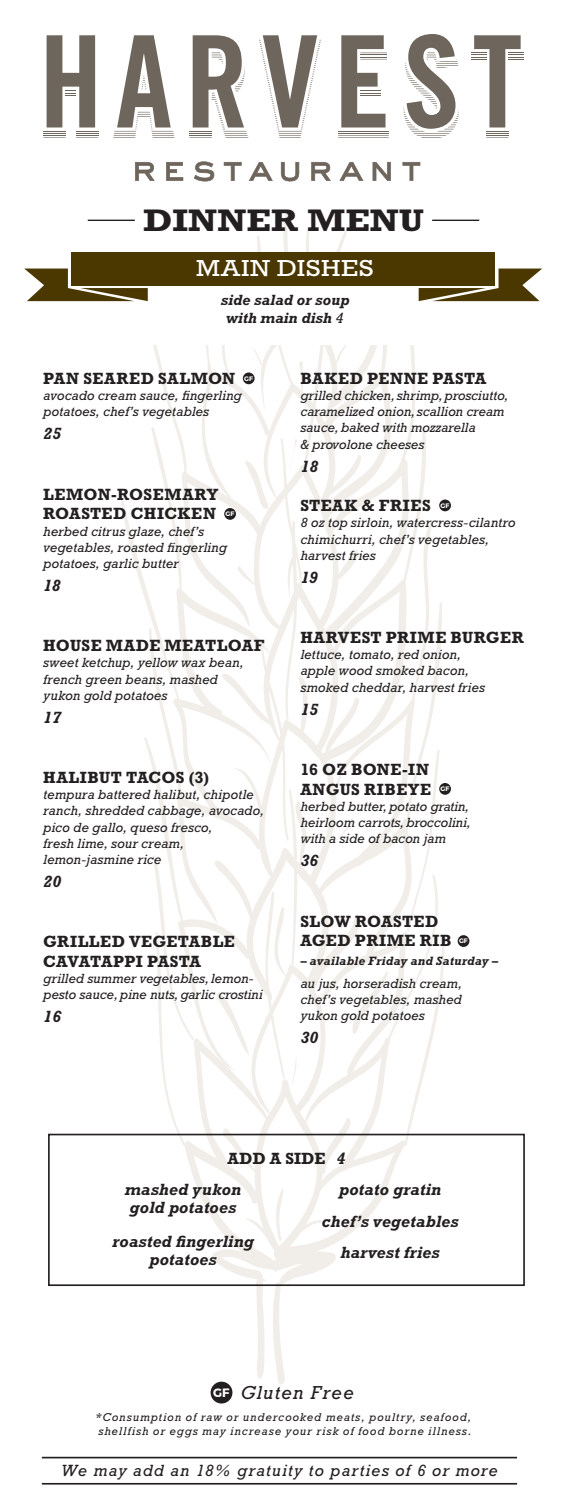
<style>
.page{position:relative;width:567px;height:1512px;background:#fff}
.page>*{position:absolute;margin:0;border:0;box-sizing:border-box;transform-origin:0 0}
.t1{font:700 31.65px "Rockwell Std";color:#231f20;scale:1.16 1}
.t2{font:23.55px "Rockwell Std";letter-spacing:.025em;color:#fff;scale:1.16 1}
.t3{font:italic 19.05px "Rockwell Std";letter-spacing:.06em;color:#231f20}
.t4{font:700 16.5px/19.8px "Rockwell Std";letter-spacing:.025em;color:#231f20}
.t5{font:italic 700 16.5px/31.2px "Rockwell Std";letter-spacing:.01em;color:#231f20;text-align:center}
.t6{font:italic 16.5px "Rockwell Std";letter-spacing:.065em;color:#231f20}
.t7{font:italic 700 15px/18px "Rockwell Std";color:#231f20;text-align:center}
.t8{font:italic 13.5px/16.2px "Rockwell Std";letter-spacing:.005em;color:#231f20}
.t9{font:italic 700 12.3px "Rockwell Std";letter-spacing:.02em;color:#231f20}
.t10{font:italic 11.55px/13.8px "Rockwell Std";letter-spacing:.085em;color:#231f20}
.t11{font:700 6.6px "Montserrat";color:#fff}
.s1{font-weight:400}
.s2{font-style:normal}
.s3{font-family:"Montserrat";font-weight:700;font-style:normal;font-size:12.15px;color:#fff}
</style>
<div class="page">
<hr style="left:88px;top:220px;width:47px;height:1px;background:#231f20">
<hr style="left:432px;top:220px;width:47px;height:1px;background:#231f20">
<svg style="left:119px;top:214px;width:329px;height:38px"></svg>
<svg style="left:121px;top:345px;width:329px;height:1043px"></svg>
<svg style="left:290px;top:438px;width:8px;height:32px"></svg>
<svg style="left:253px;top:347px;width:9px;height:19px"></svg>
<svg style="left:152px;top:855px;width:42px;height:185px"></svg>
<svg style="left:407px;top:749px;width:33px;height:183px"></svg>
<svg style="left:113px;top:35px;width:62px;height:103px"></svg>
<svg style="left:189px;top:35px;width:59px;height:103px"></svg>
<svg style="left:259px;top:35px;width:62px;height:103px"></svg>
<svg style="left:341px;top:35px;width:46px;height:93px"></svg>
<hr style="left:338px;top:131px;width:51px;height:1px;background:#6e655c">
<hr style="left:338px;top:133px;width:51px;height:1px;background:#6e655c">
<hr style="left:338px;top:135px;width:51px;height:1px;background:#6e655c">
<svg style="left:338px;top:137px;width:51px;height:1px"></svg>
<svg style="left:403px;top:34px;width:56px;height:104px"></svg>
<svg style="left:471px;top:35px;width:53px;height:103px"></svg>
<svg style="left:43px;top:35px;width:55px;height:103px"></svg>
<svg style="left:135px;top:162px;width:20px;height:19px"></svg>
<svg style="left:166px;top:162px;width:17px;height:19px"></svg>
<svg style="left:194px;top:161px;width:20px;height:20px"></svg>
<svg style="left:224px;top:162px;width:18px;height:19px"></svg>
<svg style="left:249px;top:162px;width:24px;height:19px"></svg>
<svg style="left:281px;top:162px;width:18px;height:19px"></svg>
<svg style="left:311px;top:162px;width:20px;height:19px"></svg>
<svg style="left:339px;top:162px;width:24px;height:19px"></svg>
<svg style="left:373px;top:162px;width:18px;height:19px"></svg>
<svg style="left:403px;top:162px;width:17px;height:19px"></svg>
<div style="left:71px;top:252px;width:424px;height:33px;background:#4a3800"></div>
<svg style="left:419px;top:269px;width:123px;height:32px"></svg>
<svg style="left:25px;top:269px;width:123px;height:32px"></svg>
<div style="left:243px;top:372px;width:12px;height:12px;background:#231f20;border-radius:50%"></div>
<div style="left:458px;top:935px;width:11px;height:12px;background:#231f20;border-radius:50%"></div>
<div style="left:48px;top:1134px;width:477px;height:152px;border:2px solid #231f20"></div>
<div style="left:224px;top:508px;width:12px;height:12px;background:#231f20;border-radius:50%"></div>
<div style="left:439px;top:500px;width:12px;height:11px;background:#231f20;border-radius:50%"></div>
<hr style="left:42px;top:1457px;width:475px;height:1px;background:#231f20">
<hr style="left:42px;top:1483px;width:475px;height:2px;background:#231f20">
<div style="left:439px;top:783px;width:12px;height:12px;background:#231f20;border-radius:50%"></div>
<div style="left:211px;top:1382px;width:21px;height:22px;background:#231f20;border-radius:50%"></div>
<h1 class="t1" style="left:143px;top:201px;width:244px">DINNER MENU</h1>
<h2 class="t2" style="left:196px;top:255px;width:155px">MAIN DISHES</h2>
<p class="t7" style="left:221px;top:291px;width:130px">side salad or soup with main dish <span class="s1">4</span></p>
<p class="t4" style="left:43px;top:368px;width:194px">PAN SEARED SALMON</p>
<p class="t8" style="left:43px;top:387px;width:200px">avocado cream sauce, fingerling potatoes, chef’s vegetables</p>
<p class="t5" style="left:43px;top:418px;width:19px">25</p>
<p class="t11" style="left:244px;top:374px;width:10px">GF</p>
<p class="t4" style="left:43px;top:484px;width:177px">LEMON-ROSEMARY<br>ROASTED CHICKEN</p>
<p class="t8" style="left:43px;top:523px;width:185px">herbed citrus glaze, chef’s vegetables, roasted fingerling potatoes, garlic butter</p>
<p class="t5" style="left:43px;top:569px;width:19px">18</p>
<p class="t11" style="left:226px;top:510px;width:10px">GF</p>
<p class="t4" style="left:43px;top:635px;width:223px">HOUSE MADE MEATLOAF</p>
<p class="t8" style="left:43px;top:655px;width:202px">sweet ketchup, yellow wax bean, french green beans, mashed yukon gold potatoes</p>
<p class="t5" style="left:43px;top:701px;width:19px">17</p>
<p class="t4" style="left:43px;top:767px;width:168px">HALIBUT TACOS (3)</p>
<p class="t8" style="left:43px;top:786px;width:222px">tempura battered halibut, chipotle ranch, shredded cabbage, avocado, pico de gallo, queso fresco,<br>fresh lime, sour cream, lemon-jasmine rice</p>
<p class="t5" style="left:43px;top:866px;width:19px">20</p>
<p class="t4" style="left:43px;top:932px;width:193px">GRILLED VEGETABLE<br>CAVATAPPI PASTA</p>
<p class="t8" style="left:43px;top:970px;width:221px">grilled summer vegetables, lemon&shy;pesto sauce, pine nuts, garlic crostini</p>
<p class="t5" style="left:43px;top:1001px;width:19px">16</p>
<p class="t4" style="left:300px;top:368px;width:188px">BAKED PENNE PASTA</p>
<p class="t8" style="left:300px;top:387px;width:209px">grilled chicken, shrimp, prosciutto, caramelized onion, scallion cream sauce, baked with mozzarella<br>&amp; provolone cheeses</p>
<p class="t5" style="left:300px;top:450px;width:19px">18</p>
<p class="t4" style="left:300px;top:496px;width:132px">STEAK &amp; FRIES</p>
<p class="t8" style="left:300px;top:515px;width:217px">8 oz top sirloin, watercress-cilantro chimichurri, chef’s vegetables, harvest fries</p>
<p class="t5" style="left:300px;top:561px;width:19px">19</p>
<p class="t11" style="left:441px;top:501px;width:10px">GF</p>
<p class="t4" style="left:300px;top:627px;width:225px">HARVEST PRIME BURGER</p>
<p class="t8" style="left:300px;top:646px;width:186px">lettuce, tomato, red onion, apple wood smoked bacon, smoked cheddar, harvest fries</p>
<p class="t5" style="left:300px;top:693px;width:19px">15</p>
<p class="t4" style="left:300px;top:759px;width:132px">16 OZ BONE-IN<br>ANGUS RIBEYE</p>
<p class="t8" style="left:300px;top:798px;width:172px;text-align:justify">herbed butter, potato gratin, heirloom carrots, broccolini, with a side of bacon jam</p>
<p class="t5" style="left:300px;top:845px;width:19px">36</p>
<p class="t11" style="left:441px;top:785px;width:10px">GF</p>
<p class="t4" style="left:300px;top:911px;width:153px">SLOW ROASTED<br>AGED PRIME RIB</p>
<p class="t9" style="left:300px;top:953px;width:199px">– available Friday and Saturday –</p>
<p class="t8" style="left:300px;top:975px;width:163px;text-align:justify">au jus, horseradish cream, chef’s vegetables, mashed yukon gold potatoes</p>
<p class="t5" style="left:300px;top:1022px;width:19px">30</p>
<p class="t11" style="left:459px;top:937px;width:10px">GF</p>
<p class="t5" style="left:125px;top:1143px;width:222px;text-align:left;text-indent:103px"><span class="s2">ADD A SIDE</span> 4 mashed yukon</p>
<p class="t5" style="left:112px;top:1191px;width:143px;line-height:33.5px">gold potatoes roasted fingerling</p>
<p class="t5" style="left:149px;top:1243px;width:69px">potatoes</p>
<p class="t5" style="left:339px;top:1174px;width:104px">potato gratin</p>
<p class="t5" style="left:321px;top:1205px;width:139px">chef’s vegetables harvest fries</p>
<h3 class="t3" style="left:213px;top:1382px;width:142px"><span class="s3">GF</span> Gluten Free</h3>
<p class="t10" style="left:96px;top:1410px;width:377px">*Consumption of raw or undercooked meats, poultry, seafood, shellfish or eggs may increase your risk of food borne illness.</p>
<p class="t6" style="left:61px;top:1461px;width:438px">We may add an 18% gratuity to parties of 6 or more</p>
</div>
